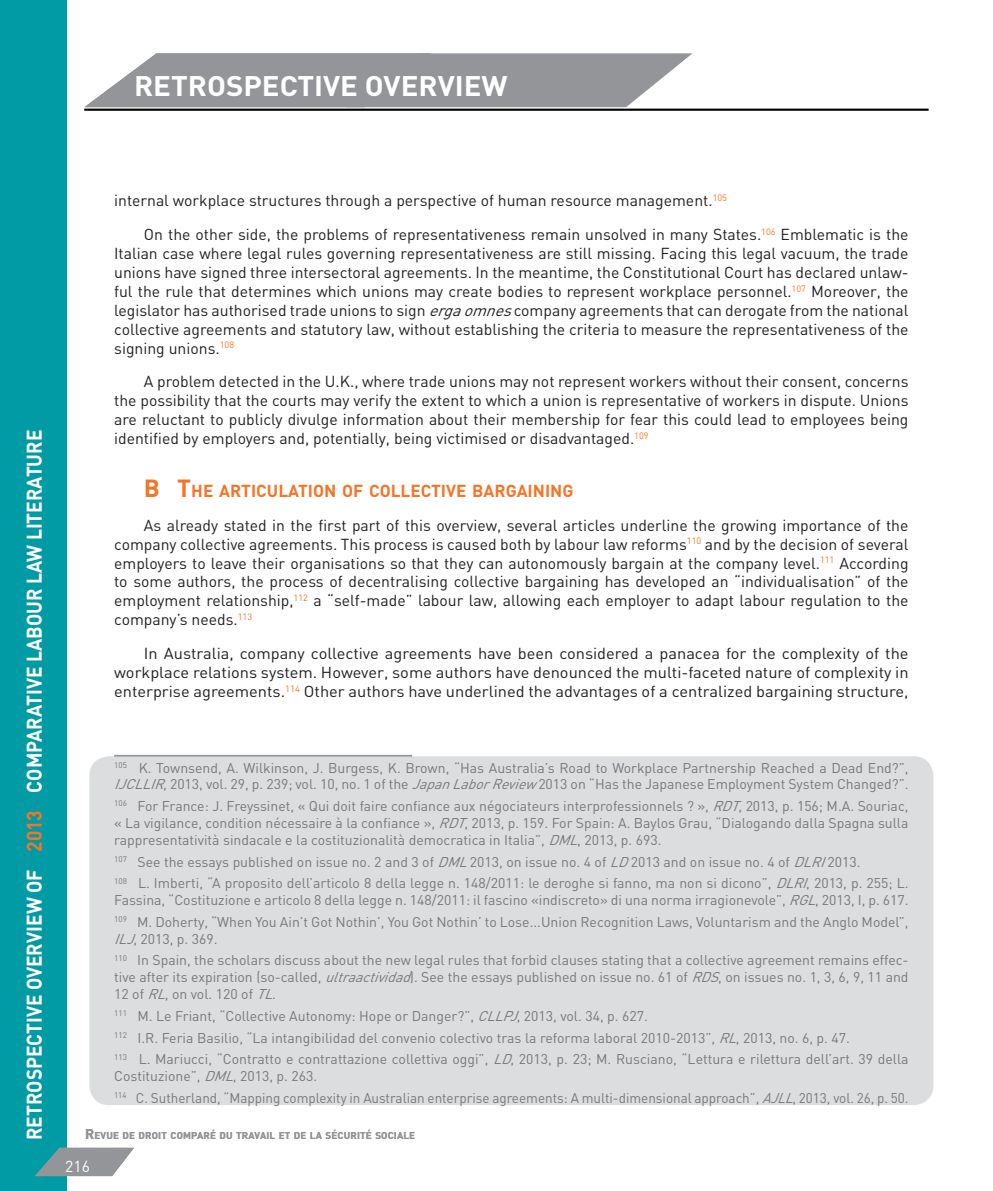
<style>
.page{position:relative;width:993px;height:1191px;background:#fff}
.page>*{position:absolute;margin:0;border:0;box-sizing:border-box;transform-origin:0 0}
.t1{font:700 28px "DIN";color:#fff;scale:1.05 1}
.t2{font:700 28px "DIN";color:#fff}
.t3{font:700 21px "DIN";color:#fff;scale:.91 1}
.t4{font:700 17.15px "DIN";color:#f47527}
.t5{font:15.75px/18.9px "DIN";color:#231f20;text-align:justify}
.t6{font:15.75px/18.9px "DIN";color:#231f20;text-align:justify;scale:1.04 1}
.t7{font:15.75px "DIN";color:#fff}
.t8{font:14px/21.7px "DIN";color:#76787b}
.t9{font:700 9.8px "DIN";letter-spacing:.015em;color:#939598}
.s1{color:#f47527}
.s2{font-style:italic}
.s3{font-size:24.5px}
.s4{font-size:14px}
</style>
<div class="page">
<div style="left:0;top:0;width:66px;height:1191px;background:#009ba5"></div>
<div style="left:89px;top:756px;width:844px;height:349px;background:#dcdddf;border-radius:20px"></div>
<svg style="left:84px;top:53px;width:608px;height:54px;background:#9fa1a4"></svg>
<hr style="left:84px;top:109px;width:844px;height:1px;background:#000">
<svg style="left:35px;top:1147px;width:99px;height:29px"></svg>
<hr style="left:114px;top:755px;width:298px;height:1px;background:#939598">
<p class="t2" style="left:134px;top:67px;width:18px">F</p>
<p class="t2" style="left:186px;top:67px;width:96px">NANDO</p>
<p class="t1" style="left:134px;top:67px;width:36px">RETR</p>
<p class="t1" style="left:207px;top:67px;width:101px">OSPECTIVE</p>
<p class="t1" style="left:365px;top:67px;width:35px">OVERVIE</p>
<p class="t1" style="left:481px;top:67px;width:26px">W</p>
<p class="t3" style="left:21px;top:1140px;width:779px;rotate:-90deg">RETROSPECTIVE OVERVIEW OF <span class="s1">2013</span> COMPARATIVE LABOUR LAW LITERATURE</p>
<p class="t5" style="left:144px;top:183px;width:765px;line-height:33.8px;text-indent:-30px">internal workplace structures through a perspective of human resource management.<sup>105<br></sup>On the other side, the problems of representativeness remain unsolved in many States.<sup>106</sup> Emblematic is the</p>
<p class="t5" style="left:114px;top:244px;width:795px">Italian case where legal rules governing representativeness are still missing. Facing this legal vacuum, the trade unions have signed three intersectoral agreements. In the meantime, the Constitutional Court has declared unlaw&shy;ful the rule that determines which unions may create bodies to represent workplace personnel.<sup>107</sup> M oreover, the legislator has authorised trade unions to sign <span class="s2">ergaomnes</span>company agreements that can derogate from the national collective agreements and statutory law, without establishing the criteria to measure the representativeness of the signing unions.<sup>108</sup></p>
<p class="t5" style="left:114px;top:372px;width:795px;text-indent:30px">A problem detected in the U.K., where trade unions may not represent workers without their consent, concerns the possibility that the courts may verify the extent to which a union is representative of workers in dispute. Unions are reluctant to publicly divulge information about their membership for fear this could lead to employees being identified by employers and, potentially, being victimised or disadvantaged.<sup>109</sup></p>
<p class="t4" style="left:144px;top:479px;width:431px"><span class="s3">B T</span>H E ARTICULATION OF COLLECTIVE BARGAINING</p>
<p class="t5" style="left:114px;top:515px;width:795px;text-indent:30px">As already stated in the first part of this overview, several articles underline the growing importance of the company collective agreements. This process is caused both by labour law reforms<sup>110</sup> and by the decision of several employers to leave their organisations so that they can autonomously bargain at the company level.<sup>111</sup> According to some authors, the process of decentralising collective bargaining has developed an “individualisation” of the employment relationship,<sup>112</sup> a “self-made” labour law, allowing each employer to adapt labour regulation to the company’s needs.<sup>113</sup></p>
<p class="t6" style="left:114px;top:643px;width:765px;text-indent:30px">In Australia, company collective agreements have been considered a panacea for the complexity of the workplace relations system. However, some authors have denounced the multi-faceted nature of complexity in enterprise agreements.<sup>114</sup> Other authors have underlined the advantages of a centralized bargaining structure,</p>
<p class="t8" style="left:114px;top:759px;width:795px;line-height:16.8px"><sup>105</sup> K. Townsend, A. Wilkinson, J. Burgess, K. Brown, “Has Australia’s Road to Workplace Partnership Reached a Dead End?”,<br><span class="s2">IJCLLIR</span>, 2013, vol. 29, p. 239; vol. 10, no. 1 of the <span class="s2">JapanLaborReview</span>2013 on “Has the Japanese Employment System Changed?”.</p>
<p class="t8" style="left:114px;top:797px;width:795px;line-height:16.8px;text-align:justify"><sup>106</sup> For France: J. Freyssinet, « Qui doit faire confiance aux négociateurs interprofessionnels ? », <span class="s2">RDT</span>, 2013, p. 156; M .A. Souriac, « La vigilance, condition nécessaire à la confiance », <span class="s2">RDT</span>, 2013, p. 159. For Spain: A. Baylos Grau, “Dialogando dalla Spagna sulla rappresentatività sindacale e la costituzionalità democratica in Italia”, <span class="s2">DML</span>, 2013, p. 693.</p>
<p class="t8" style="left:114px;top:850px;width:795px"><sup>107</sup> See the essays published on issue no. 2 and 3 of <span class="s2">DML</span>2013, on issue no. 4 of <span class="s2">LD</span>2013 and on issue no. 4 of <span class="s2">DLRI</span>2013.<br><sup>108</sup> L. Imberti, “A proposito dell’articolo 8 della legge n. 148/2011: le deroghe si fanno, ma non si dicono”, <span class="s2">DLRI</span>, 2013, p. 255; L.</p>
<p class="t8" style="left:114px;top:889px;width:795px">Fassina, “Costituzione e articolo 8 della legge n. 148/2011: il fascino «indiscreto» di una norma irragionevole”, <span class="s2">RGL</span>, 2013, I, p. 617.<br><sup>109</sup> M . Doherty, “When You Ain’t Got Nothin’, You Got Nothin’ to Lose...Union Recognition Laws, Voluntarism and the Anglo Model”,</p>
<p class="t8" style="left:114px;top:927px;width:795px"><span class="s2">ILJ</span>, 2013, p. 369.<br><sup>110</sup> In Spain, the scholars discuss about the new legal rules that forbid clauses stating that a collective agreement remains effec-</p>
<p class="t8" style="left:114px;top:968px;width:795px;line-height:16.8px">tive after its expiration (so-called, <span class="s2">ultraactividad</span>). See the essays published on issue no. 61 of <span class="s2">RDS</span>, on issues no. 1, 3, 6, 9, 11 and<br>12 of <span class="s2">RL</span>, on vol. 120 of <span class="s2">TL</span>.</p>
<p class="t8" style="left:114px;top:1004px;width:795px"><sup>111</sup> M . Le Friant, “Collective Autonomy: Hope or Danger?”, <span class="s2">CLLPJ</span>, 2013, vol. 34, p. 627.<br><sup>112</sup> I.R. Feria Basilio, “La intangibilidad del convenio colectivo tras la reforma laboral 2010-2013”, <span class="s2">RL</span>, 2013, no. 6, p. 47.<br><sup>113</sup> L. Mariucci, “Contratto e contrattazione collettiva oggi”, <span class="s2">LD</span>, 2013, p. 23; M . Rusciano, “Lettura e rilettura dell’art. 39 della</p>
<p class="t8" style="left:114px;top:1065px;width:795px">Costituzione”, <span class="s2">DML</span>, 2013, p. 263.<br><sup>114</sup> C. Sutherland, “Mapping complexity in Australian enterprise agreements: A multi-dimensional approach”, <span class="s2">AJLL</span>, 2013, vol. 26, p. 50.</p>
<p class="t9" style="left:85px;top:1129px;width:331px"><span class="s4">R</span>EVUE DE DROIT COMPARÉ DU TRAVAIL ET DE LA SÉCURITÉ SOCIALE</p>
<p class="t7" style="left:65px;top:1156px;width:26px">216</p>
</div>
